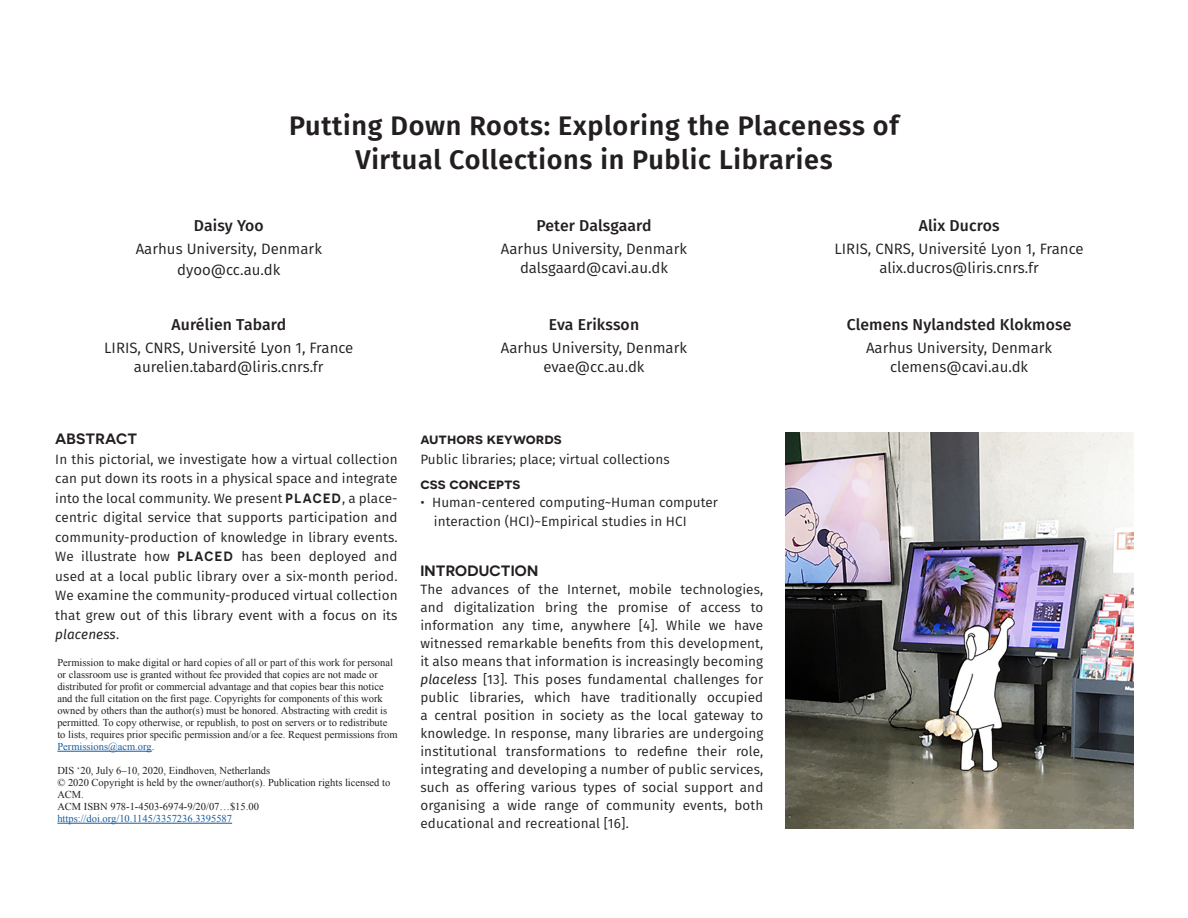
<style>
.page{position:relative;width:1188px;height:918px;background:#fff}
.page>*{position:absolute;margin:0;border:0;box-sizing:border-box;transform-origin:0 0}
.Main_Title{font:600 27px "Fira Sans";letter-spacing:.025em;color:#231f20}
.Author_Name{font:500 15.75px "Fira Sans";letter-spacing:.01em;color:#231f20}
.Author_Affiliation{font:15px "Fira Sans";color:#231f20}
.Heading_1{font:600 15px "Novecentosanswide";letter-spacing:.005em;color:#231f20}
.Heading_2{font:600 15px "Novecentosanswide";color:#231f20}
.t1{font:13.5px/18px "Fira Sans";letter-spacing:.005em;color:#231f20;text-align:justify}
.Copyright_Statement{font:10.5px/12px "Times New Roman";color:#231f20}
.Copyright_Statement-2{font:10.5px "Times New Roman";color:#175d9e}
.s1{font-family:"Novecentosans";font-weight:600}
.s2{font-style:italic}
.s3{color:#175d9e}
</style>
<div class="page">
<hr style="left:57px;top:751px;width:95px;height:1px;background:#175d9e">
<hr style="left:57px;top:823px;width:175px;height:1px;background:#175d9e">
<img style="left:786px;top:432px;width:348px;height:397px">
<p class="Main_Title" style="left:289px;top:103px;width:611px">Putting Down Roots: Exploring the Placeness of</p>
<p class="Main_Title" style="left:355px;top:138px;width:479px">Virtual Collections in Public Libraries</p>
<p class="Author_Name" style="left:194px;top:213px;width:71px">Daisy Yoo</p>
<p class="Author_Affiliation" style="left:136px;top:238px;width:188px">Aarhus University, Denmark</p>
<p class="Author_Affiliation" style="left:177px;top:259px;width:105px">dyoo@cc.au.dk</p>
<p class="Author_Name" style="left:171px;top:312px;width:116px">Aurélien Tabard</p>
<p class="Author_Affiliation" style="left:104px;top:337px;width:251px">LIRIS, CNRS, Université Lyon 1, France</p>
<p class="Author_Affiliation" style="left:134px;top:355px;width:191px">aurelien.tabard@liris.cnrs.fr</p>
<p class="Author_Name" style="left:536px;top:213px;width:117px">Peter Dalsgaard</p>
<p class="Author_Affiliation" style="left:501px;top:238px;width:188px">Aarhus University, Denmark</p>
<p class="Author_Affiliation" style="left:520px;top:256px;width:149px">dalsgaard@cavi.au.dk</p>
<p class="Author_Name" style="left:549px;top:312px;width:92px">Eva Eriksson</p>
<p class="Author_Affiliation" style="left:501px;top:337px;width:188px">Aarhus University, Denmark</p>
<p class="Author_Affiliation" style="left:543px;top:355px;width:103px">evae@cc.au.dk</p>
<p class="Heading_1" style="left:55px;top:430px;width:83px">ABSTRACT</p>
<p class="t1" style="left:55px;top:449px;width:344px;line-height:19.5px">In this pictorial, we investigate how a virtual collection can put down its roots in a physical space and integrate into the local community. We present <span class="s1">PLACED</span>, a place&shy;centric digital service that supports participation and community-production of knowledge in library events.<br>We illustrate how <span class="s1">PLACED</span> has been deployed and used at a local public library over a six-month period.<br>We examine the community-produced virtual collection that grew out of this library event with a focus on its <span class="s2">placeness</span>.</p>
<p class="Copyright_Statement" style="left:57px;top:656px;width:342px">Permission to make digital or hard copies of all or part of this work for personal or classroom use is granted without fee provided that copies are not made or distributed for profit or commercial advantage and that copies bear this notice and the full citation on the first page. Copyrights for components of this work owned by others than the author(s) must be honored. Abstracting with credit is permitted. To copy otherwise, or republish, to post on servers or to redistribute to lists, requires prior specific permission and/or a fee. Request permissions from <span class="s3">Permissions@acm.org</span>.</p>
<p class="Copyright_Statement" style="left:57px;top:764px;width:214px">DIS ‘20, July 6–10, 2020, Eindhoven, Netherlands</p>
<p class="Copyright_Statement" style="left:57px;top:776px;width:334px">© 2020 Copyright is held by the owner/author(s). Publication rights licensed to<br>ACM.</p>
<p class="Copyright_Statement" style="left:57px;top:800px;width:203px">ACM ISBN 978-1-4503-6974-9/20/07…$15.00</p>
<p class="Copyright_Statement-2" style="left:57px;top:812px;width:176px">https://doi.org/10.1145/3357236.3395587</p>
<p class="Heading_1" style="left:420px;top:430px;width:143px">authors keywords</p>
<p class="t1" style="left:420px;top:450px;width:251px">Public libraries; place; virtual collections</p>
<p class="Heading_2" style="left:420px;top:475px;width:101px">css concepts</p>
<p class="t1" style="left:420px;top:493px;width:299px">• Human-centered computing~Human computer</p>
<p class="t1" style="left:434px;top:512px;width:254px">interaction (HCI)~Empirical studies in HCI</p>
<p class="Heading_1" style="left:420px;top:561px;width:119px">INTRODUCTION</p>
<p class="t1" style="left:420px;top:580px;width:344px">The advances of the Internet, mobile technologies, and digitalization bring the promise of access to information any time, anywhere [4]. While we have witnessed remarkable benefits from this development, it also means that information is increasingly becoming <span class="s2">placeless</span> [13]. This poses fundamental challenges for public libraries, which have traditionally occupied a central position in society as the local gateway to knowledge. In response, many libraries are undergoing institutional transformations to redefine their role, integrating and developing a number of public services, such as offering various types of social support and organising a wide range of community events, both educational and recreational [16].</p>
<p class="Author_Name" style="left:919px;top:213px;width:82px">Alix Ducros</p>
<p class="Author_Affiliation" style="left:835px;top:238px;width:251px">LIRIS, CNRS, Université Lyon 1, France</p>
<p class="Author_Affiliation" style="left:879px;top:256px;width:161px">alix.ducros@liris.cnrs.fr</p>
<p class="Author_Name" style="left:847px;top:312px;width:226px">Clemens Nylandsted Klokmose</p>
<p class="Author_Affiliation" style="left:866px;top:337px;width:188px">Aarhus University, Denmark</p>
<p class="Author_Affiliation" style="left:890px;top:355px;width:140px">clemens@cavi.au.dk</p>
</div>
